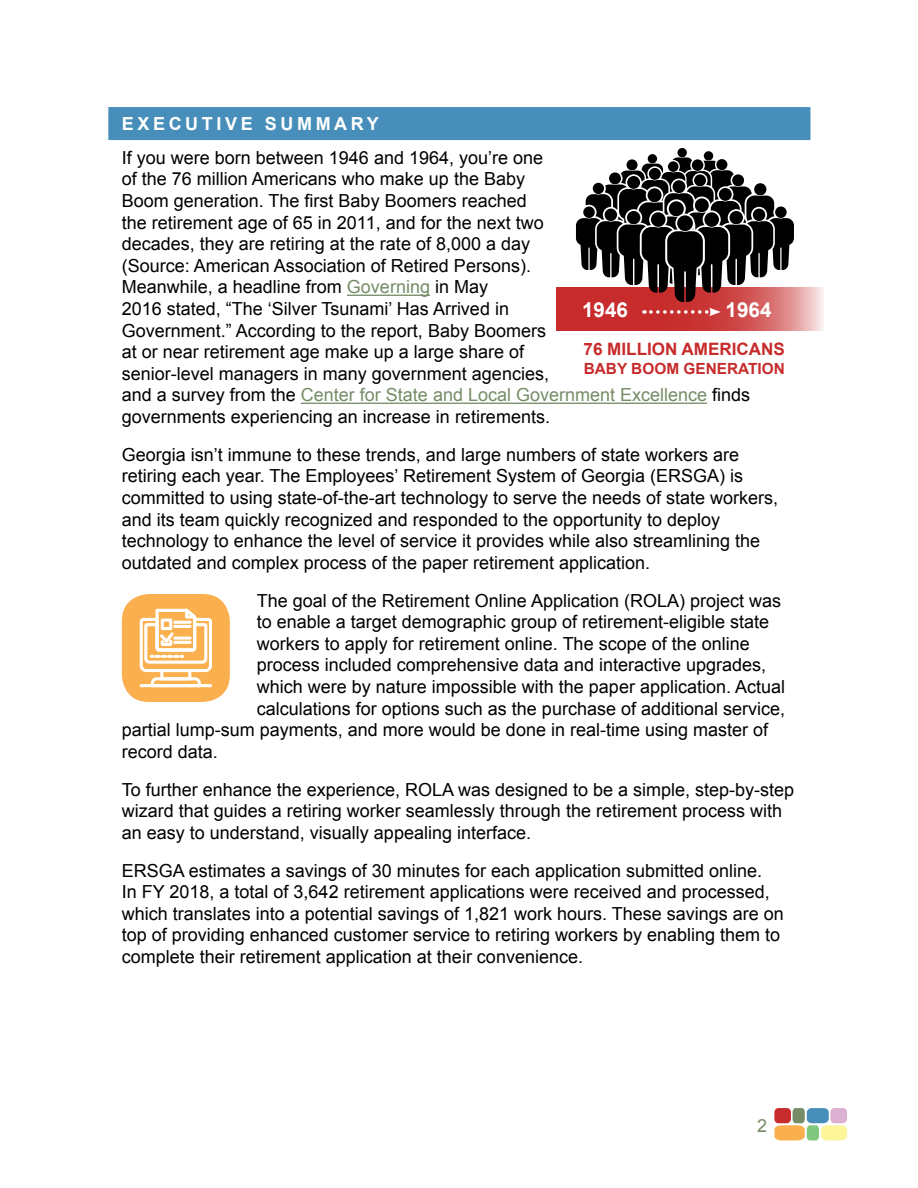
<style>
.page{position:relative;width:918px;height:1188px;background:#fff}
.page>*{position:absolute;margin:0;border:0;box-sizing:border-box;transform-origin:0 0}
.t1{font:700 20.7px "Arial";color:#fff}
.t2{font:18px/21.6px "Arial";color:#000}
.t3{font:700 18px "Arial";letter-spacing:.2em;color:#fff}
.t4{font:18px "Arial";color:#758c66}
.t5{font:700 17.1px "Arial";color:#c72b2b}
.t6{font:700 15.45px "Arial";color:#c72b2b}
.s1{color:#758c66}
</style>
<div class="page">
<svg style="left:774px;top:1108px;width:73px;height:32px;background:#c8b597"></svg>
<div style="left:108px;top:107px;width:702px;height:33px;background:#478fba"></div>
<hr style="left:347px;top:295px;width:83px;height:1px;background:#758c66">
<hr style="left:301px;top:403px;width:406px;height:1px;background:#758c66">
<svg style="left:556px;top:287px;width:267px;height:44px;background:#d15353"></svg>
<svg style="left:651px;top:308px;width:70px;height:8px"></svg>
<svg style="left:576px;top:148px;width:218px;height:154px"></svg>
<div style="left:122px;top:594px;width:108px;height:108px;background:#fab04f;border-radius:27px"></div>
<svg style="left:139px;top:608px;width:73px;height:80px"></svg>
<p class="t3" style="left:122px;top:112px;width:258px">EXECUTIVE SUMMARY</p>
<p class="t2" style="left:122px;top:147px;width:630px">If you were born between 1946 and 1964, you’re one<br>of the 76 million Americans who make up the Baby<br>Boom generation. The first Baby Boomers reached<br>the retirement age of 65 in 2011, and for the next two<br>decades, they are retiring at the rate of 8,000 a day<br>(Source: American Association of Retired Persons).<br>Meanwhile, a headline from <span class="s1">Governing</span> in May<br>2016 stated, “The ‘Silver Tsunami’ Has Arrived in<br>Government.” According to the report, Baby Boomers<br>at or near retirement age make up a large share of<br>senior-level managers in many government agencies,<br>and a survey from the <span class="s1">Center for State and Local Government Excellence</span> finds governments experiencing an increase in retirements.</p>
<p class="t2" style="left:122px;top:444px;width:658px">Georgia isn’t immune to these trends, and large numbers of state workers are retiring each year. The Employees’ Retirement System of Georgia (ERSGA) is committed to using state-of-the-art technology to serve the needs of state workers, and its team quickly recognized and responded to the opportunity to deploy technology to enhance the level of service it provides while also streamlining the outdated and complex process of the paper retirement application.</p>
<p class="t2" style="left:257px;top:590px;width:526px">The goal of the Retirement Online Application (ROLA) project was</p>
<p class="t2" style="left:257px;top:611px;width:514px">to enable a target demographic group of retirement-eligible state</p>
<p class="t2" style="left:257px;top:633px;width:494px">workers to apply for retirement online. The scope of the online</p>
<p class="t2" style="left:257px;top:654px;width:511px">process included comprehensive data and interactive upgrades,</p>
<p class="t2" style="left:257px;top:676px;width:530px">which were by nature impossible with the paper application. Actual</p>
<p class="t2" style="left:257px;top:698px;width:530px">calculations for options such as the purchase of additional service,</p>
<p class="t2" style="left:122px;top:719px;width:648px">partial lump-sum payments, and more would be done in real-time using master of</p>
<p class="t2" style="left:122px;top:741px;width:98px">record data.</p>
<p class="t2" style="left:122px;top:779px;width:674px">To further enhance the experience, ROLA was designed to be a simple, step-by-step wizard that guides a retiring worker seamlessly through the retirement process with an easy to understand, visually appealing interface.</p>
<p class="t2" style="left:122px;top:860px;width:664px">ERSGA estimates a savings of 30 minutes for each application submitted online.<br>In FY 2018, a total of 3,642 retirement applications were received and processed, which translates into a potential savings of 1,821 work hours. These savings are on top of providing enhanced customer service to retiring workers by enabling them to complete their retirement application at their convenience.</p>
<p class="t1" style="left:582px;top:296px;width:47px">1946</p>
<p class="t1" style="left:726px;top:296px;width:47px">1964</p>
<p class="t5" style="left:584px;top:338px;width:203px">76 MILLION AMERICANS</p>
<p class="t6" style="left:584px;top:358px;width:203px">BABY BOOM GENERATION</p>
<p class="t4" style="left:757px;top:1114px;width:12px">2</p>
</div>
